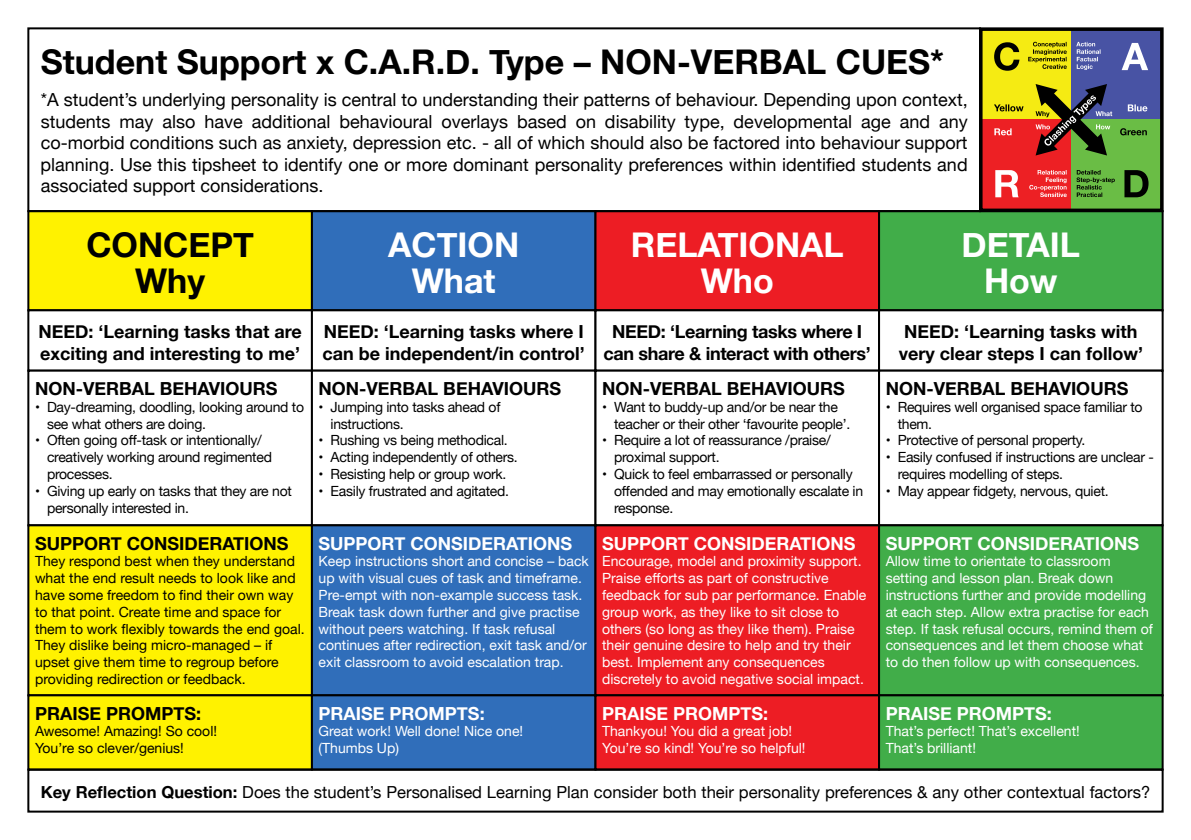
<style>
.page{position:relative;width:1191px;height:840px;background:#fff}
.page>*{position:absolute;margin:0;border:0;box-sizing:border-box;transform-origin:0 0}
.t1{font:700 34px/36px "Helvetica Neue";color:#000;text-align:center}
.t2{font:700 34px/36px "Helvetica Neue";color:#fff;text-align:center}
.t3{font:18px/21.6px "Helvetica Neue";color:#000;text-align:justify}
.t4{font:700 18px/21.6px "Helvetica Neue";color:#000}
.t5{font:700 18px "Helvetica Neue";color:#fff}
.t6{font:700 18px/21.6px "Helvetica Neue";letter-spacing:-.02em;color:#000;text-align:center}
.t7{font:16.6px "Helvetica Neue";color:#000}
.t8{font:14px/16.8px "Helvetica Neue";color:#fff}
.t9{font:14px/16.8px "Helvetica Neue";letter-spacing:-.02em;color:#000}
.t10{font:14px/16.8px "Helvetica Neue";color:#000}
.s1{font-weight:700}
</style>
<div class="page">
<div style="left:28px;top:211px;width:284px;height:99px;background:#fff200"></div>
<div style="left:27px;top:309px;width:286px;height:62px;border:2px solid #000"></div>
<div style="left:27px;top:369px;width:286px;height:157px;border:2px solid #000"></div>
<div style="left:28px;top:525px;width:284px;height:170px;background:#fff200"></div>
<div style="left:27px;top:524px;width:286px;height:172px;border:2px solid #000"></div>
<div style="left:28px;top:695px;width:284px;height:74px;background:#fff200"></div>
<div style="left:27px;top:694px;width:286px;height:76px;border:2px solid #000"></div>
<div style="left:312px;top:211px;width:283px;height:99px;background:#306eba"></div>
<div style="left:311px;top:210px;width:285px;height:101px;border:2px solid #000"></div>
<div style="left:311px;top:309px;width:285px;height:62px;border:2px solid #000"></div>
<div style="left:311px;top:369px;width:285px;height:157px;border:2px solid #000"></div>
<div style="left:312px;top:525px;width:283px;height:170px;background:#306eba"></div>
<div style="left:311px;top:524px;width:285px;height:172px;border:2px solid #000"></div>
<div style="left:312px;top:695px;width:283px;height:74px;background:#306eba"></div>
<div style="left:311px;top:694px;width:285px;height:76px;border:2px solid #000"></div>
<div style="left:595px;top:211px;width:284px;height:99px;background:#ed1d24"></div>
<div style="left:594px;top:210px;width:286px;height:101px;border:2px solid #000"></div>
<div style="left:594px;top:309px;width:286px;height:62px;border:2px solid #000"></div>
<div style="left:594px;top:369px;width:286px;height:157px;border:2px solid #000"></div>
<div style="left:595px;top:525px;width:284px;height:170px;background:#ed1d24"></div>
<div style="left:594px;top:524px;width:286px;height:172px;border:2px solid #000"></div>
<div style="left:595px;top:695px;width:284px;height:74px;background:#ed1d24"></div>
<div style="left:594px;top:694px;width:286px;height:76px;border:2px solid #000"></div>
<div style="left:879px;top:211px;width:283px;height:99px;background:#41ad49"></div>
<div style="left:878px;top:210px;width:285px;height:101px;border:2px solid #000"></div>
<div style="left:878px;top:309px;width:285px;height:62px;border:2px solid #000"></div>
<div style="left:878px;top:369px;width:285px;height:157px;border:2px solid #000"></div>
<div style="left:879px;top:525px;width:283px;height:170px;background:#41ad49"></div>
<div style="left:878px;top:524px;width:285px;height:172px;border:2px solid #000"></div>
<div style="left:879px;top:695px;width:283px;height:74px;background:#41ad49"></div>
<div style="left:878px;top:694px;width:285px;height:76px;border:2px solid #000"></div>
<div style="left:981px;top:30px;width:90px;height:90px;background:#f5eb13"></div>
<div style="left:1071px;top:30px;width:90px;height:90px;background:#4853a4"></div>
<div style="left:981px;top:120px;width:90px;height:90px;background:#ed2024"></div>
<div style="left:1071px;top:120px;width:90px;height:90px;background:#6abd45"></div>
<svg style="left:994px;top:42px;width:25px;height:29px"></svg>
<svg style="left:1121px;top:43px;width:27px;height:27px"></svg>
<svg style="left:994px;top:104px;width:29px;height:7px"></svg>
<svg style="left:1028px;top:42px;width:38px;height:27px"></svg>
<svg style="left:1076px;top:42px;width:24px;height:28px"></svg>
<svg style="left:1127px;top:104px;width:20px;height:7px"></svg>
<svg style="left:1120px;top:128px;width:26px;height:7px"></svg>
<svg style="left:994px;top:128px;width:17px;height:7px"></svg>
<svg style="left:1124px;top:170px;width:24px;height:27px"></svg>
<svg style="left:995px;top:170px;width:23px;height:27px"></svg>
<svg style="left:1029px;top:170px;width:37px;height:27px"></svg>
<svg style="left:1076px;top:170px;width:38px;height:27px"></svg>
<svg style="left:1035px;top:84px;width:77px;height:71px"></svg>
<div style="left:979px;top:27px;width:184px;height:185px;border:2px solid #000"></div>
<div style="left:27px;top:27px;width:954px;height:185px;border:2px solid #000"></div>
<div style="left:27px;top:768px;width:1136px;height:44px;border:2px solid #000"></div>
<h1 class="t1" style="left:41px;top:45px;width:905px">Student Support x C.A.R.D. Type – NON-VERBAL CUES*</h1>
<p class="t3" style="left:41px;top:90px;width:928px">*A student’s underlying personality is central to understanding their patterns of behaviour. Depending upon context, students may also have additional behavioural overlays based on disability type, developmental age and any co-morbid conditions such as anxiety, depression etc. - all of which should also be factored into behaviour support planning. Use this tipsheet to identify one or more dominant personality preferences within identified students and associated support considerations.</p>
<h1 class="t1" style="left:86px;top:227px;width:169px">CONCEPT<br>Why</h1>
<p class="t4" style="left:39px;top:321px;width:265px">NEED: ‘Learning tasks that are exciting and interesting to me’</p>
<p class="t4" style="left:35px;top:378px;width:244px">NON-VERBAL BEHAVIOURS</p>
<p class="t9" style="left:47px;top:399px;width:258px;text-indent:-12px">• Day-dreaming, doodling, looking around to see what others are doing.</p>
<p class="t9" style="left:47px;top:432px;width:226px;text-indent:-12px">• Often going off-task or intentionally/ creatively working around regimented processes.</p>
<p class="t9" style="left:47px;top:483px;width:246px;text-indent:-12px">• Giving up early on tasks that they are not personally interested in.</p>
<p class="t4" style="left:35px;top:532px;width:255px">SUPPORT CONSIDERATIONS</p>
<p class="t10" style="left:35px;top:553px;width:271px">They respond best when they understand what the end result needs to look like and have some freedom to find their own way to that point. Create time and space for them to work flexibly towards the end goal.<br>They dislike being micro-managed – if upset give them time to regroup before providing redirection or feedback.</p>
<p class="t4" style="left:35px;top:702px;width:168px">PRAISE PROMPTS:</p>
<p class="t10" style="left:35px;top:723px;width:183px">Awesome! Amazing! So cool!<br>You’re so clever/genius!</p>
<h1 class="t2" style="left:388px;top:227px;width:132px">ACTION<br>What</h1>
<p class="t4" style="left:322px;top:321px;width:264px">NEED: ‘Learning tasks where I can be independent/in control’</p>
<p class="t4" style="left:318px;top:378px;width:244px">NON-VERBAL BEHAVIOURS</p>
<p class="t9" style="left:330px;top:399px;width:171px;text-indent:-12px">• Jumping into tasks ahead of instructions.</p>
<p class="t9" style="left:318px;top:432px;width:191px">• Rushing vs being methodical.</p>
<p class="t9" style="left:318px;top:449px;width:201px">• Acting independently of others.</p>
<p class="t9" style="left:318px;top:466px;width:189px">• Resisting help or group work.</p>
<p class="t9" style="left:318px;top:483px;width:192px">• Easily frustrated and agitated.</p>
<p class="t5" style="left:318px;top:528px;width:255px">SUPPORT CONSIDERATIONS</p>
<p class="t8" style="left:318px;top:553px;width:272px">Keep instructions short and concise – back up with visual cues of task and timeframe.<br>Pre-empt with non-example success task.<br>Break task down further and give practise without peers watching. If task refusal continues after redirection, exit task and/or exit classroom to avoid escalation trap.</p>
<p class="t5" style="left:318px;top:698px;width:168px">PRAISE PROMPTS:</p>
<p class="t8" style="left:318px;top:723px;width:206px">Great work! Well done! Nice one! (Thumbs Up)</p>
<h1 class="t2" style="left:631px;top:227px;width:214px">RELATIONAL<br>Who</h1>
<p class="t6" style="left:603px;top:321px;width:269px">NEED: ‘Learning tasks where I can share &amp; interact with others’</p>
<p class="t4" style="left:602px;top:378px;width:244px">NON-VERBAL BEHAVIOURS</p>
<p class="t9" style="left:614px;top:399px;width:238px;text-indent:-12px">• Want to buddy-up and/or be near the teacher or their other ‘favourite people’.</p>
<p class="t9" style="left:614px;top:432px;width:218px;text-indent:-12px">• Require a lot of reassurance /praise/ proximal support.</p>
<p class="t9" style="left:614px;top:466px;width:250px;text-indent:-12px">• Quick to feel embarrassed or personally offended and may emotionally escalate in response.</p>
<p class="t5" style="left:602px;top:528px;width:255px">SUPPORT CONSIDERATIONS</p>
<p class="t8" style="left:602px;top:553px;width:266px">Encourage, model and proximity support.<br>Praise efforts as part of constructive feedback for sub par performance. Enable group work, as they like to sit close to others (so long as they like them). Praise their genuine desire to help and try their best. Implement any consequences discretely to avoid negative social impact.</p>
<p class="t5" style="left:602px;top:698px;width:168px">PRAISE PROMPTS:</p>
<p class="t8" style="left:602px;top:723px;width:205px">Thankyou! You did a great job!<br>You’re so kind! You’re so helpful!</p>
<h1 class="t2" style="left:961px;top:227px;width:120px">DETAIL<br>How</h1>
<p class="t4" style="left:898px;top:321px;width:246px;text-align:center">NEED: ‘Learning tasks with very clear steps I can follow’</p>
<p class="t4" style="left:885px;top:378px;width:244px">NON-VERBAL BEHAVIOURS</p>
<p class="t9" style="left:897px;top:399px;width:246px;text-indent:-12px">• Requires well organised space familiar to them.</p>
<p class="t9" style="left:885px;top:432px;width:201px">• Protective of personal property.</p>
<p class="t9" style="left:897px;top:449px;width:258px;text-indent:-12px">• Easily confused if instructions are unclear - requires modelling of steps.</p>
<p class="t9" style="left:885px;top:483px;width:224px">• May appear fidgety, nervous, quiet.</p>
<p class="t5" style="left:885px;top:528px;width:255px">SUPPORT CONSIDERATIONS</p>
<p class="t8" style="left:885px;top:553px;width:269px">Allow time to orientate to classroom setting and lesson plan. Break down instructions further and provide modelling at each step. Allow extra practise for each step. If task refusal occurs, remind them of consequences and let them choose what to do then follow up with consequences.</p>
<p class="t5" style="left:885px;top:698px;width:168px">PRAISE PROMPTS:</p>
<p class="t8" style="left:885px;top:723px;width:195px">That’s perfect! That’s excellent!<br>That’s brilliant!</p>
<p class="t7" style="left:41px;top:779px;width:1111px"><span class="s1">Key Reflection Question:</span> Does the student’s Personalised Learning Plan consider both their personality preferences &amp; any other contextual factors?</p>
</div>
